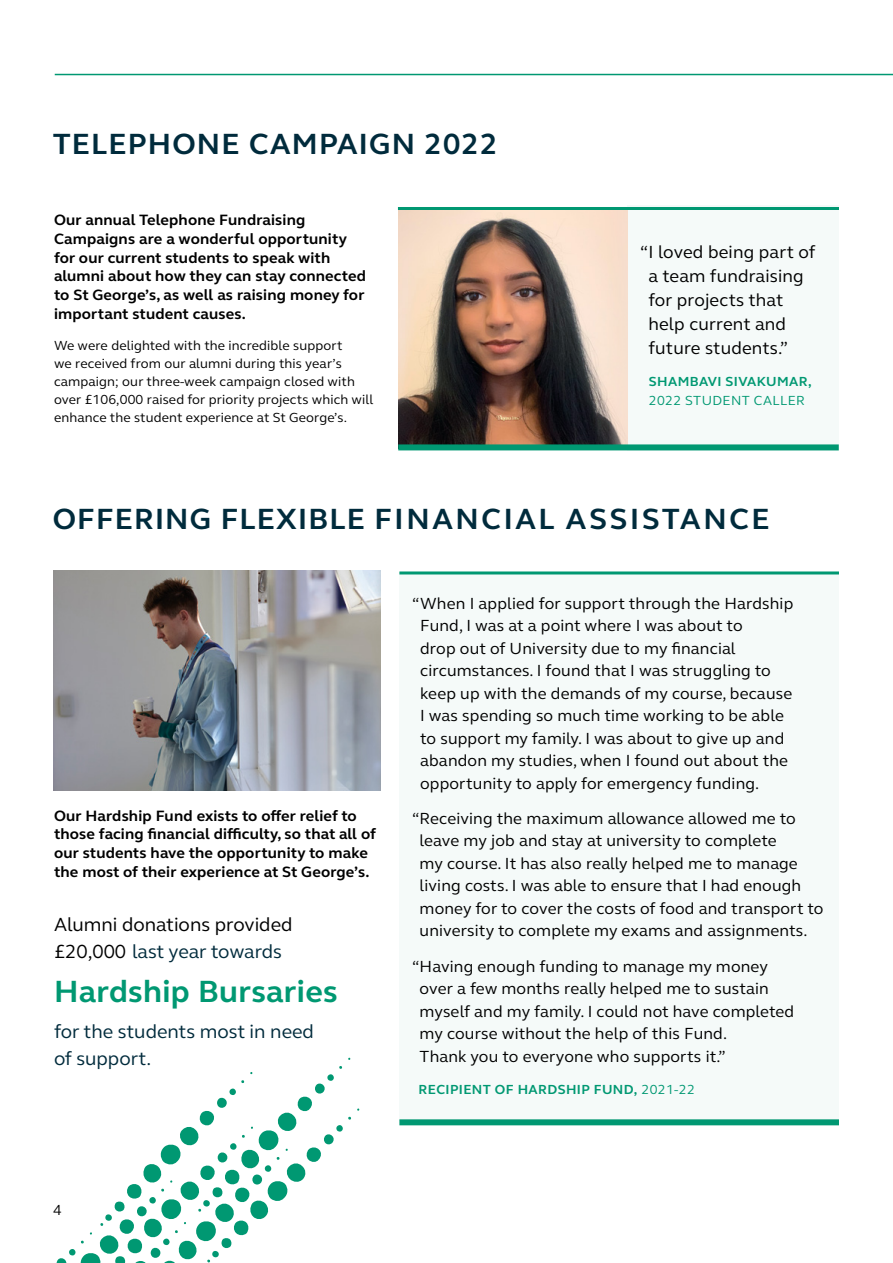
<style>
.page{position:relative;width:893px;height:1263px;background:#fff}
.page>*{position:absolute;margin:0;border:0;box-sizing:border-box;transform-origin:0 0}
.t1{font:700 31.5px "FS Elliot";letter-spacing:.01em;color:#009872}
.t2{font:700 30px "FS Elliot";letter-spacing:.075em;color:#002b3c}
.t3{font:700 30px "FS Elliot";letter-spacing:.04em;color:#002b3c}
.t4{font:19.5px/27px "FS Elliot";color:#000}
.t5{font:19.5px/27px "FS Elliot";color:#002b3c}
.t6{font:18px/24px "FS Elliot";letter-spacing:.01em;color:#000}
.t7{font:16.5px/22.5px "FS Elliot";letter-spacing:.01em;color:#000}
.t8{font:700 15.3px/18.8px "FS Elliot";letter-spacing:.01em;color:#000}
.t9{font:15px "FS Elliot";color:#000}
.t10{font:13.5px/18px "FS Elliot";letter-spacing:.01em;color:#000}
.t11{font:700 13.5px "FS Elliot";letter-spacing:.03em;color:#009872}
.t12{font:13.5px "FS Elliot";letter-spacing:.03em;color:#009872}
.s1{color:#002b3c}
.s2{font-weight:400}
</style>
<div class="page">
<div style="left:399px;top:572px;width:440px;height:244px;background:#f5faf9"></div>
<hr style="left:399px;top:571px;width:440px;height:3px;background:#009872">
<div style="left:399px;top:788px;width:440px;height:176px;background:#f5faf9"></div>
<div style="left:399px;top:935px;width:440px;height:154px;background:#f5faf9"></div>
<div style="left:399px;top:1060px;width:440px;height:61px;background:#f5faf9"></div>
<div style="left:399px;top:1119px;width:440px;height:6px;background:#009872"></div>
<div style="left:628px;top:206px;width:211px;height:216px;background:#f5faf9"></div>
<div style="left:628px;top:320px;width:211px;height:131px;background:#f5faf9"></div>
<hr style="left:55px;top:74px;width:838px;height:1px;background:#009872">
<svg style="left:56px;top:1066px;width:295px;height:197px"></svg>
<img style="left:398px;top:210px;width:230px;height:234px">
<img style="left:54px;top:570px;width:326px;height:221px">
<hr style="left:398px;top:207px;width:441px;height:3px;background:#009872">
<div style="left:398px;top:444px;width:441px;height:6px;background:#009872"></div>
<h2 class="t3" style="left:53px;top:124px;width:446px">TELEPHONE CAMPAIGN 2022</h2>
<p class="t8" style="left:54px;top:210px;width:313px">Our annual Telephone Fundraising Campaigns are a wonderful opportunity for our current students to speak with alumni about how they can stay connected to St George’s, as well as raising money for important student causes.</p>
<p class="t10" style="left:54px;top:336px;width:321px">We were delighted with the incredible support<br>we received from our alumni during this year’s campaign; our three-week campaign closed with over £106,000 raised for priority projects which will enhance the student experience at St George’s.</p>
<p class="t6" style="left:648px;top:239px;width:168px;text-indent:-8px">“I loved being part of a team fundraising for projects that help current and future students.”</p>
<p class="t11" style="left:649px;top:372px;width:164px">SHAMBAVI SIVAKUMAR,</p>
<p class="t12" style="left:649px;top:392px;width:158px">2022 STUDENT CALLER</p>
<h2 class="t2" style="left:53px;top:498px;width:718px">OFFERING FLEXIBLE FINANCIAL ASSISTANCE</h2>
<p class="t8" style="left:54px;top:806px;width:323px">Our Hardship Fund exists to offer relief to those facing financial difficulty, so that all of our students have the opportunity to make the most of their experience at St George’s.</p>
<p class="t4" style="left:54px;top:911px;width:240px">Alumni donations provided £20,000 <span class="s1">last year towards</span></p>
<h1 class="t1" style="left:54px;top:971px;width:285px">Hardship Bursaries</h1>
<p class="t5" style="left:54px;top:1017px;width:261px">for the students most in need of support.</p>
<p class="t7" style="left:420px;top:591px;width:375px;text-indent:-8px">“When I applied for support through the Hardship Fund, I was at a point where I was about to<br>drop out of University due to my financial circumstances. I found that I was struggling to keep up with the demands of my course, because I was spending so much time working to be able to support my family. I was about to give up and abandon my studies, when I found out about the opportunity to apply for emergency funding.</p>
<p class="t7" style="left:420px;top:806px;width:405px;text-indent:-7px">“Receiving the maximum allowance allowed me to leave my job and stay at university to complete<br>my course. It has also really helped me to manage living costs. I was able to ensure that I had enough money for to cover the costs of food and transport to university to complete my exams and assignments.</p>
<p class="t7" style="left:420px;top:954px;width:376px;text-indent:-7px">“Having enough funding to manage my money over a few months really helped me to sustain myself and my family. I could not have completed my course without the help of this Fund.<br>Thank you to everyone who supports it.”</p>
<p class="t11" style="left:419px;top:1080px;width:278px">RECIPIENT OF HARDSHIP FUND, <span class="s2">2021-22</span></p>
<p class="t9" style="left:53px;top:1199px;width:10px">4</p>
</div>
